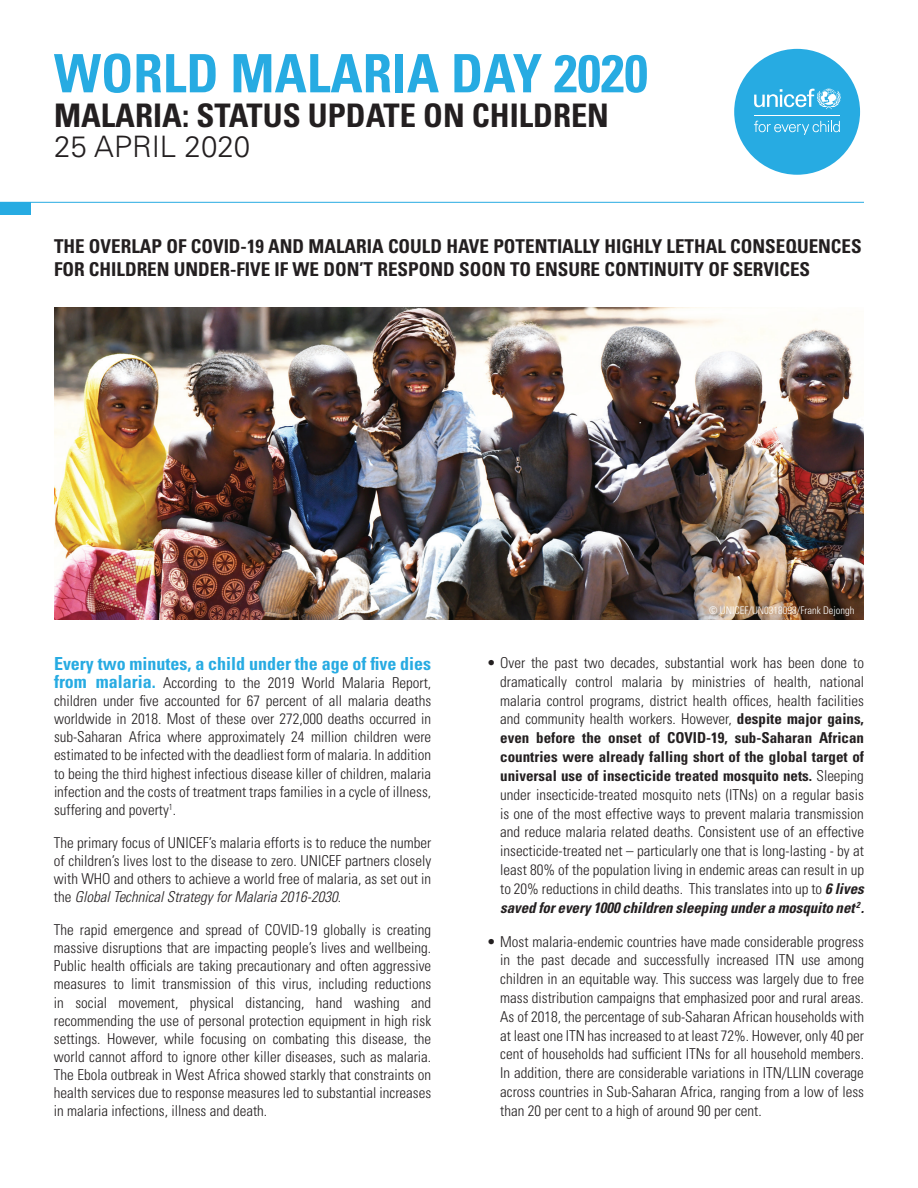
<style>
.page{position:relative;width:918px;height:1188px;background:#fff}
.page>*{position:absolute;margin:0;border:0;box-sizing:border-box;transform-origin:0 0}
.t1{font:700 condensed 52.95px "Univers LT Std";color:#27abe2}
.t2{font:700 condensed 32.4px "Univers LT Std";color:#231f20}
.t3{font:300 29.55px "Univers LT Std";color:#231f20}
.t4{font:700 condensed 19.05px/23px "Univers LT Std";color:#231f20}
.t5{font:700 condensed 18px "Univers LT Std";color:#27abe2}
.t6{font:300 condensed 15px/18.9px "Univers LT Std";color:#231f20;text-align:justify}
.t7{font:300 condensed 10.5px "Univers LT Std";color:#fff}
.s1{font-weight:700;font-size:18px;color:#27abe2}
.s2{font-style:italic}
.s3{font-weight:700}
.s4{font-weight:700;font-style:italic}
</style>
<div class="page">
<div style="left:0;top:202px;width:30px;height:13px;background:#27abe2"></div>
<hr style="left:0;top:202px;width:864px;height:1px;background:#27abe2">
<div style="left:734px;top:49px;width:126px;height:126px;background:#27abe2;border-radius:50%"></div>
<svg style="left:754px;top:89px;width:87px;height:20px"></svg>
<hr style="left:754px;top:115px;width:86px;height:1px;background:#fff">
<svg style="left:754px;top:121px;width:86px;height:14px"></svg>
<img style="left:54px;top:308px;width:810px;height:311px">
<h1 class="t1" style="left:54px;top:41px;width:595px">WORLD MALARIA DAY 2020</h1>
<h2 class="t2" style="left:54px;top:95px;width:556px">MALARIA: STATUS UPDATE ON CHILDREN</h2>
<h3 class="t3" style="left:54px;top:128px;width:198px">25 APRIL 2020</h3>
<p class="t4" style="left:54px;top:235px;width:809px">THE OVERLAP OF COVID-19 AND MALARIA COULD HAVE POTENTIALLY HIGHLY LETHAL CONSEQUENCES<br>FOR CHILDREN UNDER-FIVE IF WE DON’T RESPOND SOON TO ENSURE CONTINUITY OF SERVICES</p>
<p class="t5" style="left:54px;top:653px;width:379px">Every two minutes, a child under the age of five dies</p>
<p class="t6" style="left:54px;top:674px;width:379px;line-height:18.1px"><span class="s1">from malaria.</span> According to the 2019 World Malaria Report, children under five accounted for 67 percent of all malaria deaths worldwide in 2018. Most of these over 272,000 deaths occurred in sub-Saharan Africa where approximately 24 million children were estimated to be infected with the deadliest form of malaria. In addition to being the third highest infectious disease killer of children, malaria infection and the costs of treatment traps families in a cycle of illness, suffering and poverty<sup>1</sup>.</p>
<p class="t6" style="left:54px;top:833px;width:379px;line-height:18.1px">The primary focus of UNICEF’s malaria efforts is to reduce the number of children’s lives lost to the disease to zero. UNICEF partners closely with WHO and others to achieve a world free of malaria, as set out in the <span class="s2">Global Technical Strategy for Malaria 2016-2030</span>.</p>
<p class="t6" style="left:54px;top:921px;width:379px;line-height:18.1px">The rapid emergence and spread of COVID-19 globally is creating massive disruptions that are impacting people’s lives and wellbeing.<br>Public health officials are taking precautionary and often aggressive measures to limit transmission of this virus, including reductions in social movement, physical distancing, hand washing and recommending the use of personal protection equipment in high risk settings. However, while focusing on combating this disease, the world cannot afford to ignore other killer diseases, such as malaria.<br>The Ebola outbreak in West Africa showed starkly that constraints on health services due to response measures led to substantial increases in malaria infections, illness and death.</p>
<p class="t7" style="left:709px;top:604px;width:147px">© UNICEF/UN0318098/Frank Dejongh</p>
<p class="t6" style="left:500px;top:653px;width:365px;text-indent:-14px">• Over the past two decades, substantial work has been done to dramatically control malaria by ministries of health, national malaria control programs, district health offices, health facilities and community health workers. However, <span class="s3">despite major gains, even before the onset of COVID-19, sub-Saharan African countries were already falling short of the global target of universal use of insecticide treated mosquito nets.</span> Sleeping under insecticide-treated mosquito nets (ITNs) on a regular basis is one of the most effective ways to prevent malaria transmission and reduce malaria related deaths. Consistent use of an effective insecticide-treated net – particularly one that is long-lasting - by at least 80% of the population living in endemic areas can result in up to 20% reductions in child deaths. This translates into up to <span class="s4">6 lives saved for every 1000 children sleeping under a mosquito net</span> <sup>2</sup><span class="s4">.</span></p>
<p class="t6" style="left:500px;top:932px;width:365px;text-indent:-14px">• Most malaria-endemic countries have made considerable progress in the past decade and successfully increased ITN use among children in an equitable way. This success was largely due to free mass distribution campaigns that emphasized poor and rural areas.<br>As of 2018, the percentage of sub-Saharan African households with at least one ITN has increased to at least 72%. However, only 40 per cent of households had sufficient ITNs for all household members.<br>In addition, there are considerable variations in ITN/LLIN coverage across countries in Sub-Saharan Africa, ranging from a low of less than 20 per cent to a high of around 90 per cent.</p>
</div>
